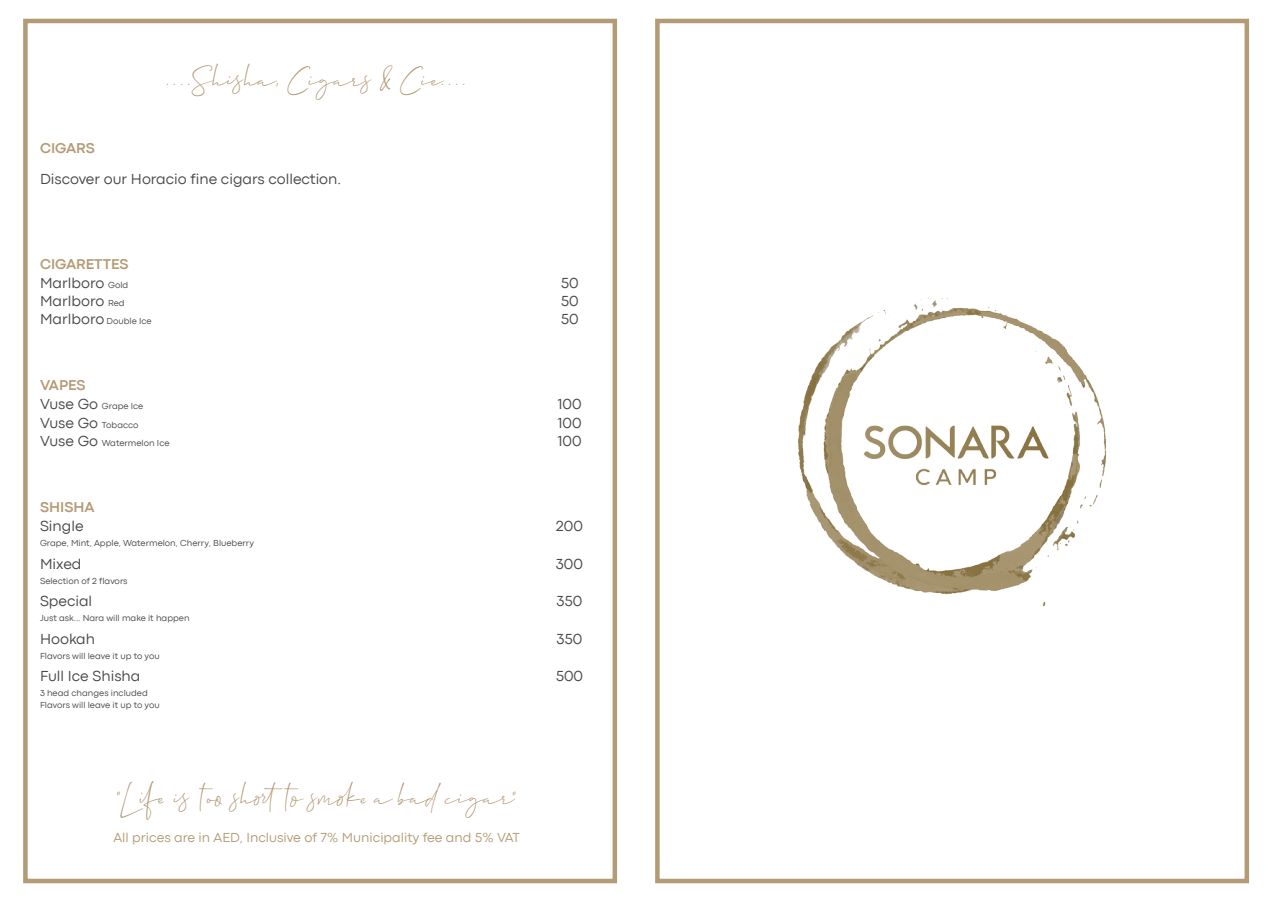
<style>
.page{position:relative;width:1272px;height:902px;background:#fff}
.page>*{position:absolute;margin:0;border:0;box-sizing:border-box;transform-origin:0 0}
.t1{font:36px "Allison Script";letter-spacing:.01em;color:#b19874}
.t2{font:15px "Codec Pro News";color:#484848}
.t3{font:700 15px "Codec Pro";color:#b59b76}
.t4{font:13.5px "Codec Pro News";color:#b59b76}
.t5{font:9px "Codec Pro News";color:#484848}
.s1{font-family:"Tropical Country"}
.s2{font-size:9px}
.s3{font-size:15px}
</style>
<div class="page">
<div style="left:655px;top:19px;width:593px;height:864px;border:4px solid #b39b76"></div>
<div style="left:23px;top:19px;width:594px;height:864px;border:4px solid #b39b76"></div>
<img style="left:798px;top:298px;width:309px;height:309px">
<p class="t3" style="left:40px;top:139px;width:56px">CIGARS</p>
<p class="t1" style="left:167px;top:52px;width:301px">....Shisha, Cigars <span class="s1">&amp;</span> Cie....</p>
<p class="t2" style="left:40px;top:170px;width:303px">Discover our Horacio fine cigars collection.</p>
<p class="t3" style="left:40px;top:255px;width:90px">CIGARETTES</p>
<p class="t2" style="left:40px;top:274px;width:90px">Marlboro <span class="s2">Gold</span></p>
<p class="t2" style="left:40px;top:292px;width:86px">Marlboro <span class="s2">Red</span></p>
<p class="t5" style="left:40px;top:315px;width:113px"><span class="s3">Marlboro</span> Double Ice</p>
<p class="t3" style="left:40px;top:376px;width:47px">VAPES</p>
<p class="t5" style="left:40px;top:401px;width:105px"><span class="s3">Vuse Go</span> Grape Ice</p>
<p class="t5" style="left:40px;top:419px;width:100px"><span class="s3">Vuse Go</span> Tobacco</p>
<p class="t5" style="left:40px;top:437px;width:131px"><span class="s3">Vuse Go</span> Watermelon Ice</p>
<p class="t3" style="left:40px;top:498px;width:56px">SHISHA</p>
<p class="t2" style="left:40px;top:517px;width:45px">Single</p>
<p class="t5" style="left:40px;top:537px;width:215px">Grape, Mint, Apple, Watermelon, Cherry, Blueberry</p>
<p class="t2" style="left:40px;top:554px;width:43px">Mixed</p>
<p class="t5" style="left:40px;top:575px;width:89px">Selection of 2 flavors</p>
<p class="t2" style="left:40px;top:592px;width:54px">Special</p>
<p class="t5" style="left:40px;top:612px;width:151px">Just ask... Nara will make it happen</p>
<p class="t2" style="left:40px;top:629px;width:57px">Hookah</p>
<p class="t5" style="left:40px;top:650px;width:121px">Flavors will leave it up to you</p>
<p class="t2" style="left:40px;top:667px;width:102px">Full Ice Shisha</p>
<p class="t5" style="left:40px;top:687px;width:109px">3 head changes included</p>
<p class="t5" style="left:40px;top:699px;width:121px">Flavors will leave it up to you</p>
<p class="t1" style="left:117px;top:769px;width:400px">"Life is too short to smoke a bad cigar"</p>
<p class="t4" style="left:113px;top:829px;width:408px">All prices are in AED, Inclusive of 7% Municipality fee and 5% VAT</p>
<p class="t2" style="left:560px;top:274px;width:19px">50</p>
<p class="t2" style="left:560px;top:292px;width:19px">50</p>
<p class="t2" style="left:560px;top:310px;width:19px">50</p>
<p class="t2" style="left:558px;top:395px;width:25px">100</p>
<p class="t2" style="left:558px;top:413px;width:25px">100</p>
<p class="t2" style="left:558px;top:431px;width:25px">100</p>
<p class="t2" style="left:556px;top:517px;width:28px">200</p>
<p class="t2" style="left:556px;top:554px;width:28px">300</p>
<p class="t2" style="left:556px;top:592px;width:27px">350</p>
<p class="t2" style="left:556px;top:629px;width:27px">350</p>
<p class="t2" style="left:555px;top:667px;width:29px">500</p>
</div>
